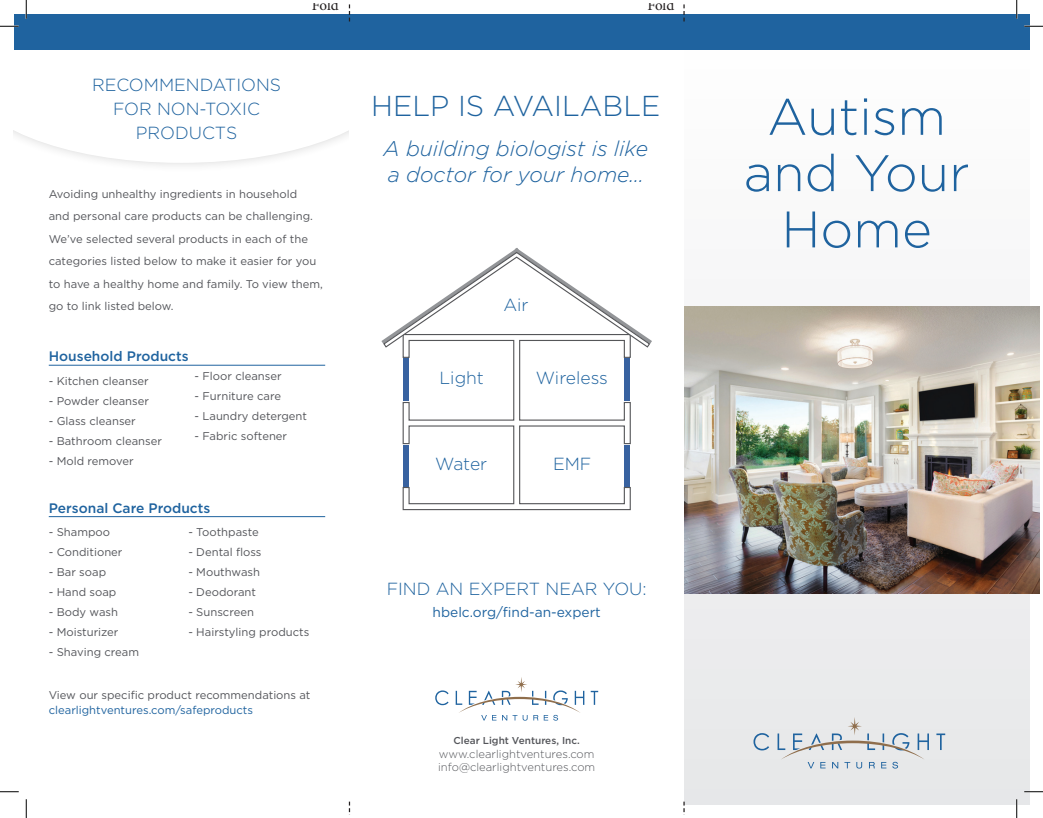
<style>
.page{position:relative;width:1043px;height:818px;background:#fff}
.page>*{position:absolute;margin:0;border:0;box-sizing:border-box;transform-origin:0 0}
.t1{font:300 51.25px/56.2px "Gotham";color:#1f639f;text-align:center}
.t2{font:300 28.75px "Gotham";color:#1f639f}
.t3{font:italic 300 21.25px/26.2px "Gotham";color:#1f639f}
.t4{font:300 17.5px/23.8px "Gotham";color:#1f639f;text-align:center}
.t5{font:15px "Minion Pro";letter-spacing:-.005em;color:#231f20}
.t6{font:500 13.75px "Gotham";color:#1f639f}
.t7{font:13.75px "Gotham";color:#1f639f}
.t8{font:11.25px/22.5px "Gotham";color:#54555a}
.t9{font:300 11.25px "Gotham";color:#54555a}
.t10{font:500 10px "Gotham";color:#54555a}
.s1{color:#1f639f}
</style>
<div class="page">
<div style="left:685px;top:26px;width:344px;height:778px;background:linear-gradient(to right,#f3f3f4,#f3f3f4)"></div>
<svg style="left:753px;top:733px;width:16px;height:17px"></svg>
<svg style="left:936px;top:733px;width:9px;height:17px"></svg>
<svg style="left:777px;top:717px;width:152px;height:51px;background:#d7dbde"></svg>
<svg style="left:435px;top:690px;width:13px;height:15px"></svg>
<svg style="left:590px;top:690px;width:8px;height:14px"></svg>
<svg style="left:455px;top:677px;width:129px;height:43px"></svg>
<svg style="left:402px;top:348px;width:229px;height:162px"></svg>
<svg style="left:381px;top:248px;width:271px;height:100px"></svg>
<svg style="left:14px;top:131px;width:334px;height:35px"></svg>
<div style="left:14px;top:14px;width:1015px;height:36px;background:#1f639f"></div>
<hr style="left:49px;top:365px;width:276px;height:1px;background:#1f639f">
<hr style="left:49px;top:516px;width:276px;height:1px;background:#1f639f">
<img style="left:685px;top:306px;width:354px;height:287px">
<svg style="left:683px;top:4px;width:1px;height:18px"></svg>
<svg style="left:349px;top:4px;width:1px;height:18px"></svg>
<svg style="left:0;top:25px;width:19px;height:2px"></svg>
<svg style="left:1024px;top:25px;width:18px;height:2px"></svg>
<svg style="left:0;top:791px;width:19px;height:1px"></svg>
<svg style="left:1024px;top:790px;width:18px;height:2px"></svg>
<svg style="left:25px;top:0;width:2px;height:19px"></svg>
<svg style="left:25px;top:799px;width:2px;height:19px"></svg>
<svg style="left:1016px;top:0;width:1px;height:19px"></svg>
<svg style="left:1015px;top:799px;width:2px;height:19px"></svg>
<p class="t4" style="left:92px;top:73px;width:190px">RECOMMENDATIONS<br>FOR NON-TOXIC<br>PRODUCTS</p>
<p class="t5" style="left:312px;top:-5px;width:28px">Fold</p>
<p class="t5" style="left:647px;top:-5px;width:28px">Fold</p>
<p class="t2" style="left:371px;top:87px;width:291px">HELP IS AVAILABLE</p>
<p class="t3" style="left:383px;top:135px;width:266px">A building biologist is like a doctor for your home…</p>
<p class="t8" style="left:49px;top:182px;width:276px">Avoiding unhealthy ingredients in household<br>and personal care products can be challenging.<br>We’ve selected several products in each of the categories listed below to make it easier for you to have a healthy home and family. To view them, go to link listed below.</p>
<p class="t6" style="left:49px;top:347px;width:141px">Household Products</p>
<p class="t8" style="left:49px;top:369px;width:102px">- Kitchen cleanser</p>
<p class="t8" style="left:49px;top:389px;width:102px">- Powder cleanser</p>
<p class="t8" style="left:49px;top:409px;width:89px">- Glass cleanser</p>
<p class="t8" style="left:49px;top:429px;width:115px">- Bathroom cleanser</p>
<p class="t8" style="left:49px;top:449px;width:86px">- Mold remover</p>
<p class="t8" style="left:195px;top:364px;width:89px">- Floor cleanser</p>
<p class="t8" style="left:195px;top:384px;width:88px">- Furniture care</p>
<p class="t8" style="left:195px;top:404px;width:114px">- Laundry detergent</p>
<p class="t8" style="left:195px;top:424px;width:94px">- Fabric softener</p>
<p class="t6" style="left:49px;top:498px;width:163px">Personal Care Products</p>
<p class="t8" style="left:49px;top:520px;width:63px">- Shampoo</p>
<p class="t8" style="left:49px;top:540px;width:75px">- Conditioner</p>
<p class="t8" style="left:49px;top:560px;width:59px">- Bar soap</p>
<p class="t8" style="left:49px;top:580px;width:69px">- Hand soap</p>
<p class="t8" style="left:49px;top:600px;width:71px">- Body wash</p>
<p class="t8" style="left:49px;top:620px;width:71px">- Moisturizer</p>
<p class="t8" style="left:49px;top:640px;width:92px">- Shaving cream</p>
<p class="t8" style="left:188px;top:520px;width:72px">- Toothpaste</p>
<p class="t8" style="left:188px;top:540px;width:75px">- Dental floss</p>
<p class="t8" style="left:188px;top:560px;width:73px">- Mouthwash</p>
<p class="t8" style="left:188px;top:580px;width:69px">- Deodorant</p>
<p class="t8" style="left:188px;top:600px;width:67px">- Sunscreen</p>
<p class="t8" style="left:188px;top:620px;width:122px">- Hairstyling products</p>
<p class="t8" style="left:49px;top:687px;width:263px;line-height:15px">View our specific product recommendations at <span class="s1">clearlightventures.com/safeproducts</span></p>
<p class="t4" style="left:503px;top:293px;width:27px">Air</p>
<p class="t4" style="left:439px;top:365px;width:46px">Light</p>
<p class="t4" style="left:536px;top:365px;width:73px">Wireless</p>
<p class="t4" style="left:435px;top:451px;width:53px">Water</p>
<p class="t4" style="left:553px;top:451px;width:40px">EMF</p>
<p class="t4" style="left:387px;top:576px;width:261px">FIND AN EXPERT NEAR YOU:</p>
<p class="t7" style="left:432px;top:603px;width:170px">hbelc.org/find-an-expert</p>
<p class="t10" style="left:453px;top:734px;width:128px">Clear Light Ventures, Inc.</p>
<p class="t9" style="left:439px;top:746px;width:157px">www.clearlightventures.com</p>
<p class="t9" style="left:438px;top:760px;width:159px">info@clearlightventures.com</p>
<p class="t1" style="left:743px;top:87px;width:227px">Autism and Your<br>Home</p>
</div>
